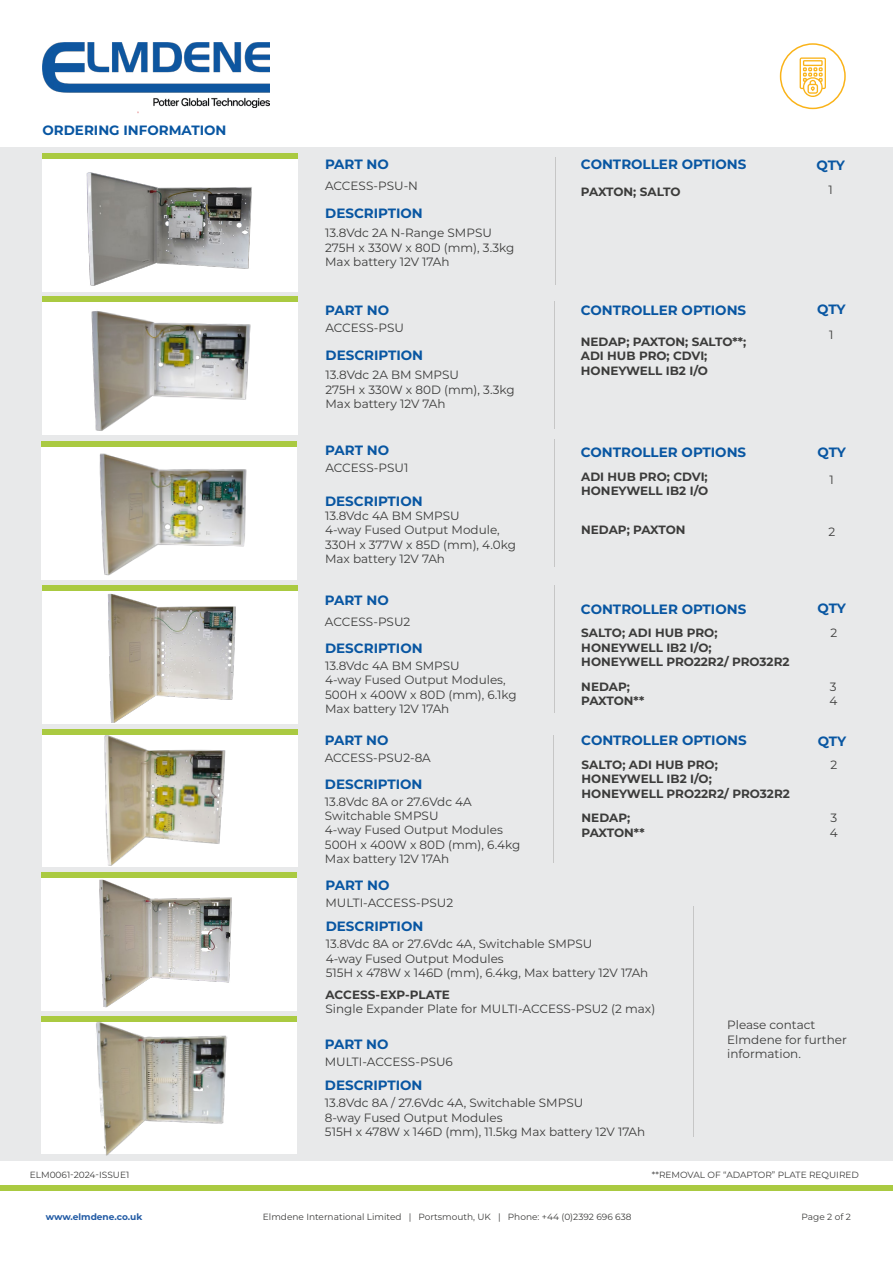
<style>
.page{position:relative;width:893px;height:1263px;background:#fff}
.page>*{position:absolute;margin:0;border:0;box-sizing:border-box;transform-origin:0 0}
.t1{font:700 13.5px "Montserrat";color:#0856a2}
.t2{font:12px/14.4px "Montserrat";color:#3c3c3b}
.t3{font:700 12px/14.4px "Montserrat";color:#3c3c3b}
.t4{font:9px "Montserrat";color:#3c3c3b}
.t5{font:700 9px "Montserrat";color:#215aa4}
</style>
<div class="page">
<div style="left:0;top:1185px;width:893px;height:6px;background:#aaca41"></div>
<div style="left:0;top:148px;width:893px;height:1013px;background:#e8e9ea"></div>
<div style="left:43px;top:159px;width:255px;height:133px;background:#fff"></div>
<div style="left:43px;top:153px;width:255px;height:6px;background:#aaca41"></div>
<img style="left:86px;top:172px;width:166px;height:114px">
<div style="left:780px;top:43px;width:66px;height:66px;border:2px solid #fab319;border-radius:50%"></div>
<svg style="left:800px;top:57px;width:26px;height:40px"></svg>
<div style="left:43px;top:302px;width:255px;height:133px;background:#fff"></div>
<div style="left:43px;top:296px;width:255px;height:6px;background:#aaca41"></div>
<img style="left:91px;top:311px;width:160px;height:120px">
<div style="left:42px;top:447px;width:255px;height:133px;background:#fff"></div>
<div style="left:42px;top:441px;width:255px;height:6px;background:#aaca41"></div>
<img style="left:99px;top:453px;width:148px;height:123px">
<div style="left:43px;top:591px;width:255px;height:133px;background:#fff"></div>
<div style="left:43px;top:585px;width:255px;height:6px;background:#aaca41"></div>
<img style="left:108px;top:594px;width:128px;height:129px">
<div style="left:43px;top:734px;width:255px;height:133px;background:#fff"></div>
<div style="left:43px;top:729px;width:255px;height:5px;background:#aaca41"></div>
<img style="left:104px;top:735px;width:122px;height:131px">
<div style="left:41px;top:878px;width:256px;height:133px;background:#fff"></div>
<div style="left:41px;top:872px;width:256px;height:6px;background:#aaca41"></div>
<img style="left:99px;top:880px;width:133px;height:128px">
<div style="left:41px;top:1021px;width:256px;height:133px;background:#fff"></div>
<div style="left:41px;top:1016px;width:256px;height:5px;background:#aaca41"></div>
<img style="left:95px;top:1021px;width:137px;height:135px">
<hr style="left:555px;top:157px;width:1px;height:127px;background:#c6c6c6">
<hr style="left:554px;top:301px;width:1px;height:128px;background:#c6c6c6">
<hr style="left:554px;top:439px;width:1px;height:128px;background:#c6c6c6">
<hr style="left:554px;top:585px;width:1px;height:127px;background:#c6c6c6">
<hr style="left:553px;top:735px;width:1px;height:127px;background:#c6c6c6">
<hr style="left:694px;top:906px;width:1px;height:231px;background:#c6c6c6">
<img style="left:43px;top:43px;width:227px;height:65px">
<p class="t1" style="left:43px;top:121px;width:186px">ORDERING INFORMATION</p>
<p class="t1" style="left:325px;top:155px;width:65px">PART NO</p>
<p class="t1" style="left:581px;top:155px;width:167px">CONTROLLER OPTIONS</p>
<p class="t1" style="left:816px;top:156px;width:30px">QTY</p>
<p class="t2" style="left:325px;top:178px;width:94px">ACCESS-PSU-N</p>
<p class="t1" style="left:325px;top:203px;width:99px">DESCRIPTION</p>
<p class="t2" style="left:325px;top:225px;width:191px">13.8Vdc 2A N-Range SMPSU<br>275H x 330W x 80D (mm), 3.3kg<br>Max battery 12V 17Ah</p>
<p class="t3" style="left:581px;top:184px;width:101px">PAXTON; SALTO</p>
<p class="t2" style="left:828px;top:183px;width:6px">1</p>
<p class="t1" style="left:325px;top:301px;width:65px">PART NO</p>
<p class="t1" style="left:581px;top:301px;width:167px">CONTROLLER OPTIONS</p>
<p class="t1" style="left:817px;top:300px;width:30px">QTY</p>
<p class="t2" style="left:325px;top:320px;width:80px">ACCESS-PSU</p>
<p class="t1" style="left:326px;top:345px;width:99px">DESCRIPTION</p>
<p class="t2" style="left:326px;top:367px;width:191px">13.8Vdc 2A BM SMPSU<br>275H x 330W x 80D (mm), 3.3kg<br>Max battery 12V 7Ah</p>
<p class="t3" style="left:581px;top:334px;width:167px">NEDAP; PAXTON; SALTO**;<br>ADI HUB PRO; CDVI;<br>HONEYWELL IB2 I/O</p>
<p class="t2" style="left:829px;top:327px;width:6px">1</p>
<p class="t1" style="left:325px;top:441px;width:65px">PART NO</p>
<p class="t1" style="left:581px;top:443px;width:167px">CONTROLLER OPTIONS</p>
<p class="t1" style="left:817px;top:443px;width:30px">QTY</p>
<p class="t2" style="left:325px;top:460px;width:84px">ACCESS-PSU1</p>
<p class="t1" style="left:325px;top:491px;width:99px">DESCRIPTION</p>
<p class="t2" style="left:325px;top:508px;width:192px">13.8Vdc 4A BM SMPSU<br>4-way Fused Output Module,<br>330H x 377W x 85D (mm), 4.0kg<br>Max battery 12V 7Ah</p>
<p class="t1" style="left:325px;top:590px;width:65px">PART NO</p>
<p class="t2" style="left:325px;top:614px;width:87px">ACCESS-PSU2</p>
<p class="t1" style="left:325px;top:639px;width:99px">DESCRIPTION</p>
<p class="t2" style="left:325px;top:658px;width:193px">13.8Vdc 4A BM SMPSU<br>4-way Fused Output Modules,<br>500H x 400W x 80D (mm), 6.1kg<br>Max battery 12V 17Ah</p>
<p class="t3" style="left:581px;top:469px;width:129px">ADI HUB PRO; CDVI;<br>HONEYWELL IB2 I/O</p>
<p class="t3" style="left:581px;top:522px;width:106px">NEDAP; PAXTON</p>
<p class="t2" style="left:829px;top:472px;width:6px">1</p>
<p class="t2" style="left:828px;top:524px;width:8px">2</p>
<p class="t1" style="left:581px;top:599px;width:167px">CONTROLLER OPTIONS</p>
<p class="t1" style="left:817px;top:599px;width:30px">QTY</p>
<p class="t3" style="left:581px;top:625px;width:210px">SALTO; ADI HUB PRO;<br>HONEYWELL IB2 I/O;<br>HONEYWELL PRO22R2/ PRO32R2</p>
<p class="t3" style="left:581px;top:678px;width:64px">NEDAP;<br>PAXTON**</p>
<p class="t2" style="left:830px;top:625px;width:8px">2</p>
<p class="t2" style="left:829px;top:679px;width:9px">3<br>4</p>
<p class="t1" style="left:325px;top:730px;width:65px">PART NO</p>
<p class="t1" style="left:581px;top:731px;width:167px">CONTROLLER OPTIONS</p>
<p class="t1" style="left:818px;top:731px;width:30px">QTY</p>
<p class="t2" style="left:325px;top:750px;width:108px">ACCESS-PSU2-8A</p>
<p class="t1" style="left:325px;top:775px;width:99px">DESCRIPTION</p>
<p class="t2" style="left:325px;top:794px;width:197px">13.8Vdc 8A or 27.6Vdc 4A<br>Switchable SMPSU<br>4-way Fused Output Modules<br>500H x 400W x 80D (mm), 6.4kg<br>Max battery 12V 17Ah</p>
<p class="t1" style="left:326px;top:875px;width:65px">PART NO</p>
<p class="t2" style="left:325px;top:895px;width:129px">MULTI-ACCESS-PSU2</p>
<p class="t1" style="left:326px;top:916px;width:99px">DESCRIPTION</p>
<p class="t3" style="left:582px;top:757px;width:210px">SALTO; ADI HUB PRO;<br>HONEYWELL IB2 I/O;<br>HONEYWELL PRO22R2/ PRO32R2</p>
<p class="t3" style="left:582px;top:810px;width:64px">NEDAP;<br>PAXTON**</p>
<p class="t2" style="left:326px;top:936px;width:324px">13.8Vdc 8A or 27.6Vdc 4A, Switchable SMPSU<br>4-way Fused Output Modules<br>515H x 478W x 146D (mm), 6.4kg, Max battery 12V 17Ah</p>
<p class="t3" style="left:326px;top:987px;width:126px">ACCESS-EXP-PLATE</p>
<p class="t2" style="left:326px;top:1001px;width:331px">Single Expander Plate for MULTI-ACCESS-PSU2 (2 max)</p>
<p class="t2" style="left:830px;top:757px;width:8px">2</p>
<p class="t2" style="left:830px;top:810px;width:9px">3<br>4</p>
<p class="t1" style="left:325px;top:1034px;width:65px">PART NO</p>
<p class="t2" style="left:325px;top:1054px;width:130px">MULTI-ACCESS-PSU6</p>
<p class="t1" style="left:325px;top:1075px;width:99px">DESCRIPTION</p>
<p class="t2" style="left:325px;top:1095px;width:322px">13.8Vdc 8A / 27.6Vdc 4A, Switchable SMPSU<br>8-way Fused Output Modules<br>515H x 478W x 146D (mm), 11.5kg Max battery 12V 17Ah</p>
<p class="t2" style="left:727px;top:1017px;width:121px">Please contact<br>Elmdene for further information.</p>
<p class="t4" style="left:30px;top:1168px;width:101px">ELM0061-2024-ISSUE1</p>
<p class="t5" style="left:46px;top:1211px;width:98px">www.elmdene.co.uk</p>
<p class="t4" style="left:263px;top:1211px;width:370px">Elmdene International Limited | Portsmouth, UK | Phone: +44 (0)2392 696 638</p>
<p class="t4" style="left:652px;top:1168px;width:209px">**REMOVAL OF “ADAPTOR” PLATE REQUIRED</p>
<p class="t4" style="left:802px;top:1211px;width:51px">Page 2 of 2</p>
</div>
